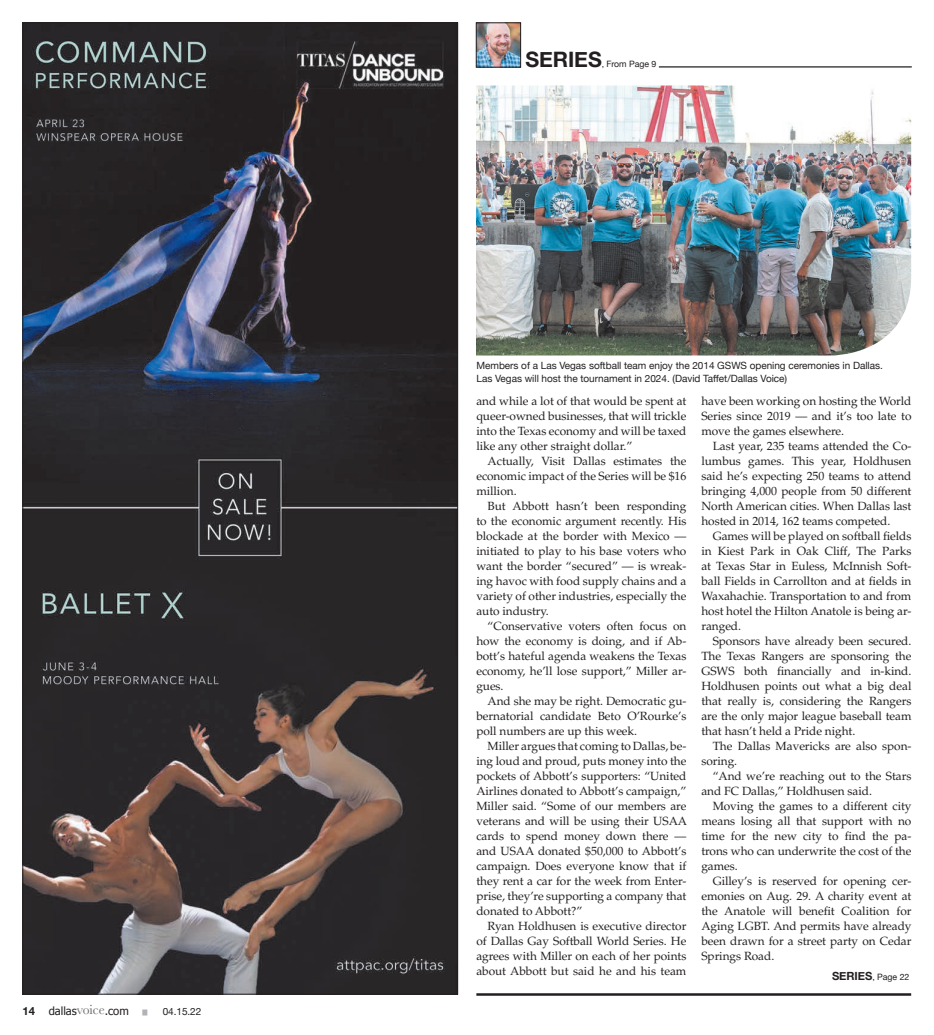
<style>
.page{position:relative;width:934px;height:1035px;background:#fff}
.page>*{position:absolute;margin:0;border:0;box-sizing:border-box;transform-origin:0 0}
.t1{font:700 21.25px "Helvetica Neue";letter-spacing:-.005em;color:#231f20}
.t2{font:11.88px/15px "Palatino LT Std";letter-spacing:-.005em;color:#231f20;text-align:justify}
.t3{font:11.25px "Tahoma";letter-spacing:-.005em;color:#231f20}
.t4{font:10px/12.5px "Helvetica Neue";letter-spacing:-.005em;color:#231f20}
.t5{font:8.75px "Helvetica Neue";letter-spacing:-.005em;color:#231f20}
.t6{font:5px "Helvetica Neue";color:#b2b3b7}
.s1{font-family:"Helvetica Neue";font-weight:700}
.s2{font-family:"Baskerville";font-size:13.75px;color:#6c6d70}
.s3{font-weight:700;font-size:11.25px}
</style>
<div class="page">
<hr style="left:476px;top:993px;width:435px;height:3px;background:#231f20">
<img style="left:478px;top:24px;width:41px;height:42px">
<div style="left:476px;top:22px;width:45px;height:46px;border:1px solid #231f20"></div>
<hr style="left:659px;top:66px;width:253px;height:2px;background:#231f20">
<img style="left:476px;top:86px;width:435px;height:270px">
<img style="left:24px;top:24px;width:432px;height:968px">
<p class="t3" style="left:22px;top:1003px;width:108px"><span class="s1">14</span> dallas<span class="s2">voice</span>.com</p>
<p class="t6" style="left:143px;top:1008px;width:6px">█</p>
<p class="t4" style="left:163px;top:1006px;width:40px">04.15.22</p>
<h1 class="t1" style="left:525px;top:43px;width:78px">SERIES</h1>
<p class="t5" style="left:602px;top:58px;width:56px">, From Page 9</p>
<p class="t4" style="left:476px;top:360px;width:408px">Members of a Las Vegas softball team enjoy the 2014 GSWS opening ceremonies in Dallas.<br>Las Vegas will host the tournament in 2024. (David Taffet/Dallas Voice)</p>
<p class="t2" style="left:476px;top:394px;width:212px">and while a lot of that would be spent at queer-owned businesses, that will trickle into the Texas economy and will be taxed like any other straight dollar.”</p>
<p class="t2" style="left:476px;top:454px;width:212px;text-indent:11px">Actually, Visit Dallas estimates the economic impact of the Series will be $16 million.</p>
<p class="t2" style="left:476px;top:499px;width:212px;text-indent:11px">But Abbott hasn’t been responding to the economic argument recently. His blockade at the border with Mexico — initiated to play to his base voters who want the border “secured” — is wreak&shy;ing havoc with food supply chains and a variety of other industries, especially the auto industry.</p>
<p class="t2" style="left:476px;top:619px;width:212px;text-indent:11px">“Conservative voters often focus on how the economy is doing, and if Ab&shy;bott’s hateful agenda weakens the Texas economy, he’ll lose support,” Miller ar&shy;gues.</p>
<p class="t2" style="left:476px;top:694px;width:212px;text-indent:11px">And she may be right. Democratic gu&shy;bernatorial candidate Beto O’Rourke’s poll numbers are up this week.</p>
<p class="t2" style="left:476px;top:739px;width:212px;text-indent:11px">Miller argues that coming to Dallas, be&shy;ing loud and proud, puts money into the pockets of Abbott’s supporters: “United Airlines donated to Abbott’s campaign,” Miller said. “Some of our members are veterans and will be using their USAA cards to spend money down there — and USAA donated $50,000 to Abbott’s campaign. Does everyone know that if they rent a car for the week from Enter&shy;prise, they’re supporting a company that donated to Abbott?”</p>
<p class="t2" style="left:476px;top:919px;width:212px;text-indent:11px">Ryan Holdhusen is executive director of Dallas Gay Softball World Series. He agrees with Miller on each of her points about Abbott but said he and his team</p>
<p class="t2" style="left:701px;top:394px;width:212px">have been working on hosting the World Series since 2019 — and it’s too late to move the games elsewhere.</p>
<p class="t2" style="left:701px;top:439px;width:212px;text-indent:11px">Last year, 235 teams attended the Co&shy;lumbus games. This year, Holdhusen said he’s expecting 250 teams to attend bringing 4,000 people from 50 different North American cities. When Dallas last hosted in 2014, 162 teams competed.</p>
<p class="t2" style="left:701px;top:529px;width:212px;text-indent:11px">Games will be played on softball fields in Kiest Park in Oak Cliff, The Parks at Texas Star in Euless, McInnish Soft&shy;ball Fields in Carrollton and at fields in Waxahachie. Transportation to and from host hotel the Hilton Anatole is being ar&shy;ranged.</p>
<p class="t2" style="left:701px;top:634px;width:212px;text-indent:11px">Sponsors have already been secured.<br>The Texas Rangers are sponsoring the GSWS both financially and in-kind.<br>Holdhusen points out what a big deal that really is, considering the Rangers are the only major league baseball team that hasn’t held a Pride night.</p>
<p class="t2" style="left:701px;top:739px;width:211px;text-indent:11px">The Dallas Mavericks are also spon&shy;soring.</p>
<p class="t2" style="left:701px;top:769px;width:212px;text-indent:11px">“And we’re reaching out to the Stars and FC Dallas,” Holdhusen said.</p>
<p class="t2" style="left:701px;top:799px;width:212px;text-indent:11px">Moving the games to a different city means losing all that support with no time for the new city to find the pa&shy;trons who can underwrite the cost of the games.</p>
<p class="t2" style="left:701px;top:874px;width:212px;text-indent:11px">Gilley’s is reserved for opening cer&shy;emonies on Aug. 29. A charity event at the Anatole will benefit Coalition for Aging LGBT. And permits have already been drawn for a street party on Cedar Springs Road.</p>
<p class="t5" style="left:832px;top:970px;width:79px"><span class="s3">SERIES</span>, Page 22</p>
</div>
